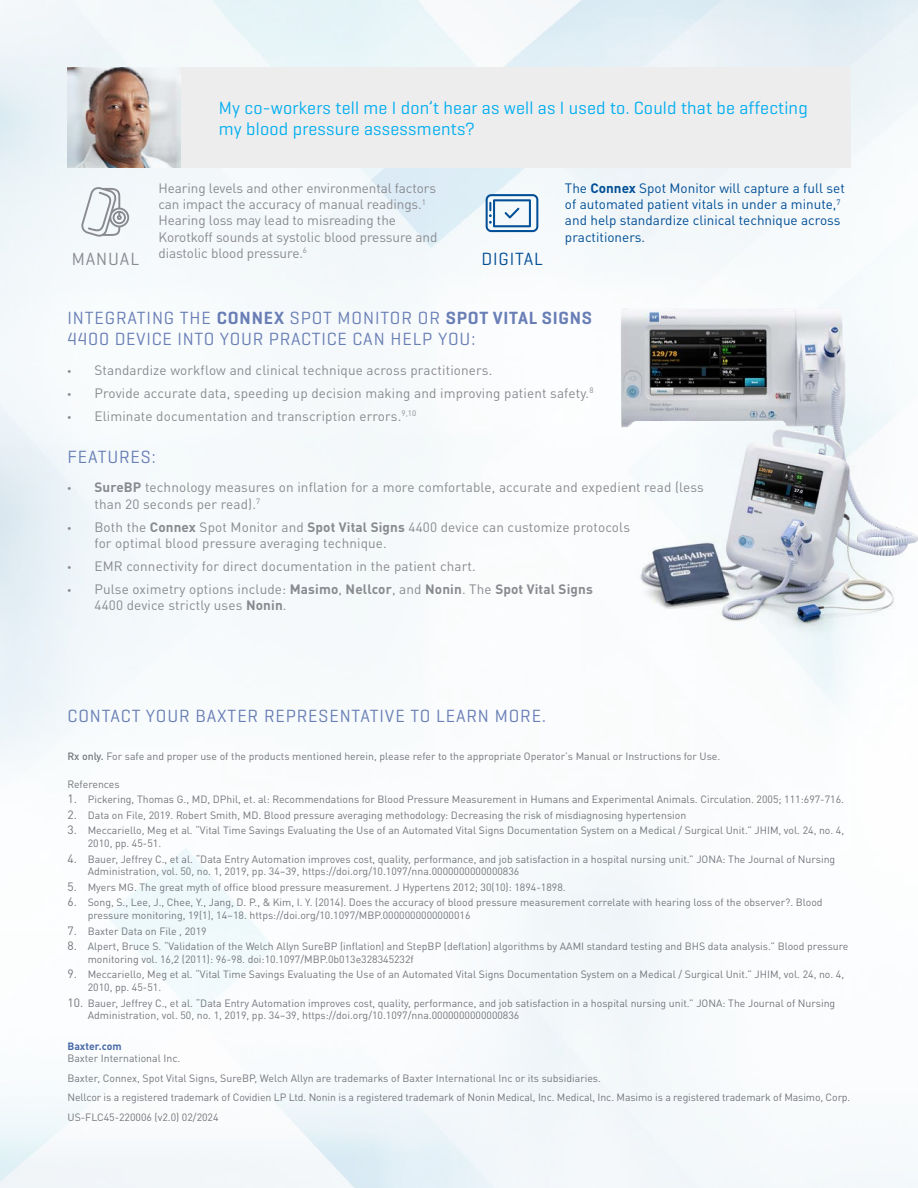
<style>
.page{position:relative;width:918px;height:1188px;background:#fff}
.page>*{position:absolute;margin:0;border:0;box-sizing:border-box;transform-origin:0 0}
.Table_text{font:18px/21.6px "Geogrotesque";letter-spacing:.05em;color:#687eb5}
.Table_text-2{font:18px/21.6px "Geogrotesque";letter-spacing:.01em;color:#00aeef}
.Table_text-3{font:18px "Geogrotesque";letter-spacing:.05em;color:#004e95}
.Table_text-4{font:18px "Geogrotesque";letter-spacing:.05em;color:#898a8f}
.Table_text-5{font:13.5px/16.2px "DIN Pro";letter-spacing:.01em;color:#898a8f}
.Table_text-6{font:13.5px/16.2px "DIN Pro";color:#004e95}
.t1{font:10.5px/12.6px "DIN Pro";color:#73767b}
.s1{font-weight:700}
.s2{font-weight:600}
.s3{font-family:"Myriad Pro"}
.s4{font-weight:500}
.s5{font-size:12px}
.s6{font-weight:700;color:#486aa8}
</style>
<div class="page">
<img style="left:0;top:0;width:918px;height:1188px">
<div style="left:180px;top:68px;width:670px;height:100px;background:#eeedee"></div>
<svg style="left:81px;top:187px;width:48px;height:50px"></svg>
<svg style="left:486px;top:194px;width:52px;height:38px"></svg>
<img style="left:68px;top:68px;width:112px;height:100px">
<img style="left:621px;top:308px;width:204px;height:185px">
<img style="left:632px;top:421px;width:265px;height:226px">
<img style="left:642px;top:429px;width:139px;height:175px">
<p class="Table_text-2" style="left:219px;top:96px;width:590px">My co-workers tell me I don’t hear as well as I used to. Could that be affecting my blood pressure assessments?</p>
<p class="Table_text-5" style="left:158px;top:179px;width:281px">Hearing levels and other environmental factors can impact the accuracy of manual readings.<sup>1<br></sup>Hearing loss may lead to misreading the Korotkoff sounds at systolic blood pressure and diastolic blood pressure.<sup>6</sup></p>
<p class="Table_text-6" style="left:565px;top:179px;width:281px">The <span class="s1">Connex</span> Spot Monitor will capture a full set of automated patient vitals in under a minute,<sup>7 </sup>and help standardize clinical technique across practitioners.</p>
<p class="Table_text-4" style="left:72px;top:248px;width:69px">MANUAL</p>
<p class="Table_text-3" style="left:481px;top:248px;width:63px">DIGITAL</p>
<p class="Table_text" style="left:68px;top:306px;width:526px">INTEGRATING THE <span class="s2">CONNEX</span> SPOT MONITOR OR <span class="s2">SPOT VITAL SIGNS<br></span>4400 DEVICE INTO YOUR PRACTICE CAN HELP YOU:</p>
<p class="Table_text-5" style="left:68px;top:361px;width:426px"><span class="s3">•</span> Standardize workflow and clinical technique across practitioners.</p>
<p class="Table_text-5" style="left:68px;top:384px;width:528px"><span class="s3">•</span> Provide accurate data, speeding up decision making and improving patient safety.<sup>8</sup></p>
<p class="Table_text-5" style="left:68px;top:407px;width:350px"><span class="s3">•</span> Eliminate documentation and transcription errors.<sup>9,10</sup></p>
<p class="Table_text" style="left:68px;top:445px;width:90px">FEATURES:</p>
<p class="Table_text-5" style="left:94px;top:479px;width:611px;text-indent:-27px"><span class="s3">•</span> <span class="s1">SureBP</span> technology measures on inflation for a more comfortable, accurate and expedient read (less than 20 seconds per read).<sup>7</sup></p>
<p class="Table_text-5" style="left:95px;top:518px;width:537px;text-indent:-27px"><span class="s3">•</span> Both the <span class="s1">Connex</span> Spot Monitor and <span class="s1">Spot Vital Signs</span> 4400 device can customize protocols for optimal blood pressure averaging technique.</p>
<p class="Table_text-5" style="left:68px;top:557px;width:410px"><span class="s3">•</span> EMR connectivity for direct documentation in the patient chart.</p>
<p class="Table_text-5" style="left:95px;top:580px;width:500px;text-indent:-27px"><span class="s3">•</span> Pulse oximetry options include: <span class="s1">Masimo</span>, <span class="s1">Nellcor</span>, and <span class="s1">Nonin</span>. The <span class="s1">Spot Vital Signs<br></span>4400 device strictly uses <span class="s1">Nonin</span>.</p>
<p class="Table_text" style="left:68px;top:705px;width:480px">CONTACT YOUR BAXTER REPRESENTATIVE TO LEARN MORE.</p>
<p class="t1" style="left:68px;top:749px;width:654px"><span class="s4">Rx only.</span> For safe and proper use of the products mentioned herein, please refer to the appropriate Operator’s Manual or Instructions for Use.</p>
<p class="t1" style="left:68px;top:777px;width:54px">References</p>
<p class="t1" style="left:68px;top:792px;width:778px"><span class="s5">1.</span> Pickering, Thomas G., MD, DPhil, et. al: Recommendations for Blood Pressure Measurement in Humans and Experimental Animals. Circulation. 2005; 111:697-716.</p>
<p class="t1" style="left:68px;top:808px;width:620px"><span class="s5">2.</span> Data on File, 2019. Robert Smith, MD. Blood pressure averaging methodology: Decreasing the risk of misdiagnosing hypertension</p>
<p class="t1" style="left:88px;top:824px;width:758px;text-indent:-20px"><span class="s5">3.</span> Meccariello, Meg et al. “Vital Time Savings Evaluating the Use of an Automated Vital Signs Documentation System on a Medical / Surgical Unit.” JHIM, vol. 24, no. 4,<br>2010, pp. 45-51.</p>
<p class="t1" style="left:88px;top:852px;width:749px;text-indent:-20px"><span class="s5">4.</span> Bauer, Jeffrey C., et al. “Data Entry Automation improves cost, quality, performance, and job satisfaction in a hospital nursing unit.” JONA: The Journal of Nursing<br>Administration, vol. 50, no. 1, 2019, pp. 34–39, https://doi.org/10.1097/nna.0000000000000836</p>
<p class="t1" style="left:68px;top:880px;width:500px"><span class="s5">5.</span> Myers MG. The great myth of office blood pressure measurement. J Hypertens 2012; 30(10): 1894-1898.</p>
<p class="t1" style="left:88px;top:896px;width:736px;text-indent:-20px"><span class="s5">6.</span> Song, S., Lee, J., Chee, Y., Jang, D. P., &amp; Kim, I. Y. (2014). Does the accuracy of blood pressure measurement correlate with hearing loss of the observer?. Blood pressure monitoring, 19(1), 14–18. https://doi.org/10.1097/MBP.0000000000000016</p>
<p class="t1" style="left:68px;top:924px;width:141px"><span class="s5">7.</span> Baxter Data on File , 2019</p>
<p class="t1" style="left:88px;top:939px;width:762px;text-indent:-20px"><span class="s5">8.</span> Alpert, Bruce S. “Validation of the Welch Allyn SureBP (inflation) and StepBP (deflation) algorithms by AAMI standard testing and BHS data analysis.” Blood pressure monitoring vol. 16,2 (2011): 96-98. doi:10.1097/MBP.0b013e328345232f</p>
<p class="t1" style="left:88px;top:968px;width:758px;text-indent:-20px"><span class="s5">9.</span> Meccariello, Meg et al. “Vital Time Savings Evaluating the Use of an Automated Vital Signs Documentation System on a Medical / Surgical Unit.” JHIM, vol. 24, no. 4,<br>2010, pp. 45-51.</p>
<p class="t1" style="left:88px;top:996px;width:749px;text-indent:-20px"><span class="s5">10.</span> Bauer, Jeffrey C., et al. “Data Entry Automation improves cost, quality, performance, and job satisfaction in a hospital nursing unit.” JONA: The Journal of Nursing<br>Administration, vol. 50, no. 1, 2019, pp. 34–39, https://doi.org/10.1097/nna.0000000000000836</p>
<p class="t1" style="left:68px;top:1039px;width:114px"><span class="s6">Baxter.com<br></span>Baxter International Inc.</p>
<p class="t1" style="left:68px;top:1071px;width:535px">Baxter, Connex, Spot Vital Signs, SureBP, Welch Allyn are trademarks of Baxter International Inc or its subsidiaries.</p>
<p class="t1" style="left:68px;top:1090px;width:784px">Nellcor is a registered trademark of Covidien LP Ltd. Nonin is a registered trademark of Nonin Medical, Inc. Medical, Inc. Masimo is a registered trademark of Masimo, Corp.</p>
<p class="t1" style="left:68px;top:1110px;width:153px">US-FLC45-220006 (v2.0) 02/2024</p>
</div>
